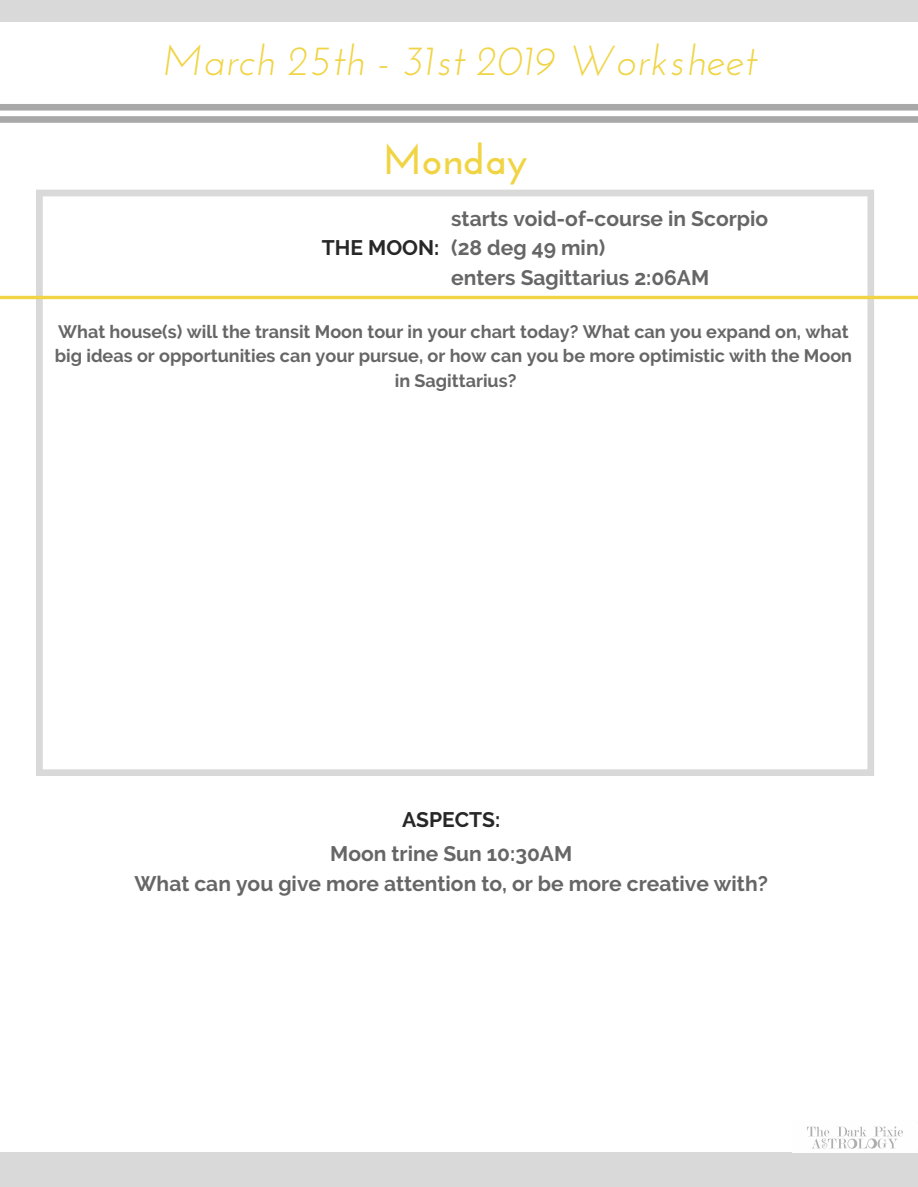
<style>
.page{position:relative;width:918px;height:1187px;background:#fff}
.page>*{position:absolute;margin:0;border:0;box-sizing:border-box;transform-origin:0 0}
.t1{font:italic 42px "Josefin Sans";color:#f0d444}
.t2{font:700 42px "Josefin Sans";color:#f0d444}
.t3{font:700 21px/29.2px "Raleway";color:#666}
.t4{font:700 21px "Raleway";color:#272727}
.t5{font:700 18px/24.8px "Raleway";color:#666;text-align:center}
</style>
<div class="page">
<div style="left:0;top:0;width:918px;height:22px;background:#d9d9d9"></div>
<div style="left:0;top:1152px;width:918px;height:34px;background:#d9d9d9"></div>
<svg style="left:0;top:104px;width:918px;height:19px"></svg>
<img style="left:807px;top:1126px;width:96px;height:23px">
<svg style="left:36px;top:190px;width:838px;height:586px"></svg>
<svg style="left:0;top:286px;width:918px;height:23px"></svg>
<h1 class="t1" style="left:164px;top:44px;width:594px">March 25th - 31st 2019 Worksheet</h1>
<h1 class="t2" style="left:383px;top:143px;width:146px">Monday</h1>
<p class="t4" style="left:322px;top:236px;width:119px">THE MOON:</p>
<p class="t3" style="left:451px;top:204px;width:319px">starts void-of-course in Scorpio (28 deg 49 min)<br>enters Sagittarius 2:06AM</p>
<p class="t5" style="left:55px;top:319px;width:799px">What house(s) will the transit Moon tour in your chart today? What can you expand on, what big ideas or opportunities can your pursue, or how can you be more optimistic with the Moon in Sagittarius?</p>
<p class="t4" style="left:402px;top:807px;width:100px">ASPECTS:</p>
<p class="t3" style="left:135px;top:839px;width:635px;text-align:center">Moon trine Sun 10:30AM<br>What can you give more attention to, or be more creative with?</p>
</div>
